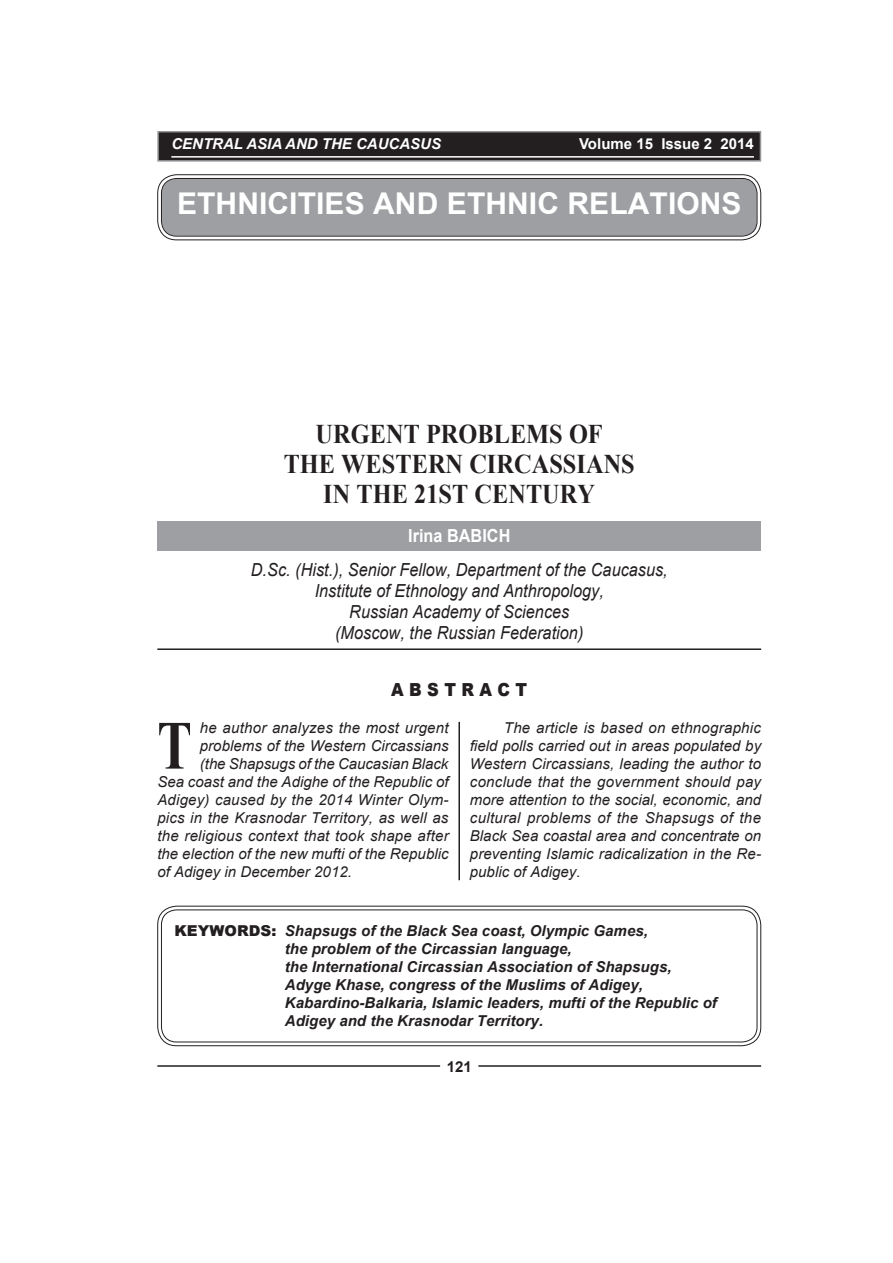
<style>
.page{position:relative;width:893px;height:1263px;background:#fff}
.page>*{position:absolute;margin:0;border:0;box-sizing:border-box;transform-origin:0 0}
.буквица{font:700 69px "Times New Roman";color:#231f20;scale:.75 1}
.рубрика{font:700 30px "Arial";letter-spacing:.005em;color:#fff}
.заголовок{font:700 27px/30px "Times New Roman";letter-spacing:.005em;color:#231f20;text-align:center;scale:.9 1}
.автор_1{font:italic 18px/21px "Arial";letter-spacing:.005em;color:#231f20;text-align:center;scale:.9 1}
.автор{font:700 18px "Arial";letter-spacing:.005em;color:#fff;scale:.9 1}
.заголовок_-_резюме{font:900 18px "Arial";letter-spacing:.335em;color:#231f20;scale:.9 1}
.резюме{font:italic 15px/18px "Arial";letter-spacing:.01em;color:#231f20;text-align:justify}
.ключ_-_слова{font:italic 700 15px/18px "Arial";letter-spacing:.005em;color:#231f20}
.t1{font:italic 700 15px "Arial";color:#fff}
.t2{font:700 15px "Arial";color:#fff}
.t3{font:700 15px "Arial";color:#231f20}
.s1{font-weight:900;font-style:normal}
</style>
<div class="page">
<hr style="left:157px;top:1065px;width:283px;height:2px;background:#231f20">
<hr style="left:478px;top:1065px;width:283px;height:2px;background:#231f20">
<div style="left:158px;top:132px;width:602px;height:29px;background:#231f20"></div>
<div style="left:157px;top:131px;width:604px;height:31px;border:2px solid #939598"></div>
<hr style="left:171px;top:156px;width:583px;height:2px;background:#fff">
<div style="left:157px;top:521px;width:604px;height:30px;background:#9d9fa2"></div>
<div style="left:160px;top:177px;width:599px;height:61px;background:#9d9fa2;border-radius:17px"></div>
<div style="left:157px;top:174px;width:604px;height:66px;border:4px solid #fff;border-radius:17px"></div>
<div style="left:157px;top:174px;width:604px;height:66px;border:1px solid #231f20;border-radius:19px"></div>
<div style="left:161px;top:178px;width:596px;height:58px;border:1px solid #231f20;border-radius:15px"></div>
<hr style="left:157px;top:648px;width:604px;height:2px;background:#231f20">
<div style="left:157px;top:906px;width:604px;height:140px;border:4px solid #fff;border-radius:17px"></div>
<div style="left:157px;top:906px;width:604px;height:140px;border:1px solid #231f20;border-radius:19px"></div>
<div style="left:161px;top:909px;width:596px;height:133px;border:1px solid #231f20;border-radius:15px"></div>
<hr style="left:458px;top:722px;width:2px;height:158px;background:#231f20">
<p class="t1" style="left:171px;top:134px;width:271px">CENTRAL ASIA AND THE CAUCASUS</p>
<p class="t2" style="left:579px;top:134px;width:176px">Volume 15 Issue 2 2014</p>
<p class="рубрика" style="left:177px;top:183px;width:566px">ETHNICITIES AND ETHNIC RELATIONS</p>
<p class="заголовок" style="left:284px;top:418px;width:392px">URGENT PROBLEMS OF<br>THE WESTERN CIRCASSIANS<br>IN THE 21ST CENTURY</p>
<p class="автор" style="left:408px;top:524px;width:115px">Irina BABICH</p>
<p class="автор_1" style="left:251px;top:559px;width:465px">D.Sc. (Hist.), Senior Fellow, Department of the Caucasus, Institute of Ethnology and Anthropology,<br>Russian Academy of Sciences<br>(Moscow, the Russian Federation)</p>
<p class="заголовок_-_резюме" style="left:391px;top:677px;width:153px">ABSTRACT</p>
<p class="буквица" style="left:157px;top:698px;width:48px">T</p>
<p class="резюме" style="left:200px;top:719px;width:250px">he author analyzes the most urgent</p>
<p class="резюме" style="left:200px;top:737px;width:250px">problems of the Western Circassians</p>
<p class="резюме" style="left:200px;top:755px;width:250px">(the Shapsugs of the Caucasian Black</p>
<p class="резюме" style="left:157px;top:773px;width:293px">Sea coast and the Adighe of the Republic of</p>
<p class="резюме" style="left:157px;top:791px;width:293px">Adigey) caused by the 2014 Winter Olym-</p>
<p class="резюме" style="left:157px;top:809px;width:293px">pics in the Krasnodar Territory, as well as</p>
<p class="резюме" style="left:157px;top:827px;width:293px">the religious context that took shape after</p>
<p class="резюме" style="left:157px;top:845px;width:293px">the election of the new mufti of the Republic</p>
<p class="резюме" style="left:157px;top:863px;width:196px">of Adigey in December 2012.</p>
<p class="резюме" style="left:470px;top:719px;width:293px;text-indent:34px">The article is based on ethnographic field polls carried out in areas populated by Western Circassians, leading the author to conclude that the government should pay more attention to the social, economic, and cultural problems of the Shapsugs of the Black Sea coastal area and concentrate on preventing Islamic radicalization in the Re&shy;public of Adigey.</p>
<p class="ключ_-_слова" style="left:285px;top:922px;width:433px;text-indent:-111px"><span class="s1">KEYWORDS:</span> Shapsugs of the Black Sea coast, Olympic Games,<br>the problem of the Circassian language,<br>the International Circassian Association of Shapsugs, Adyge Khase, congress of the Muslims of Adigey, Kabardino-Balkaria, Islamic leaders, mufti of the Republic of Adigey and the Krasnodar Territory.</p>
<p class="t3" style="left:447px;top:1057px;width:27px">121</p>
</div>
